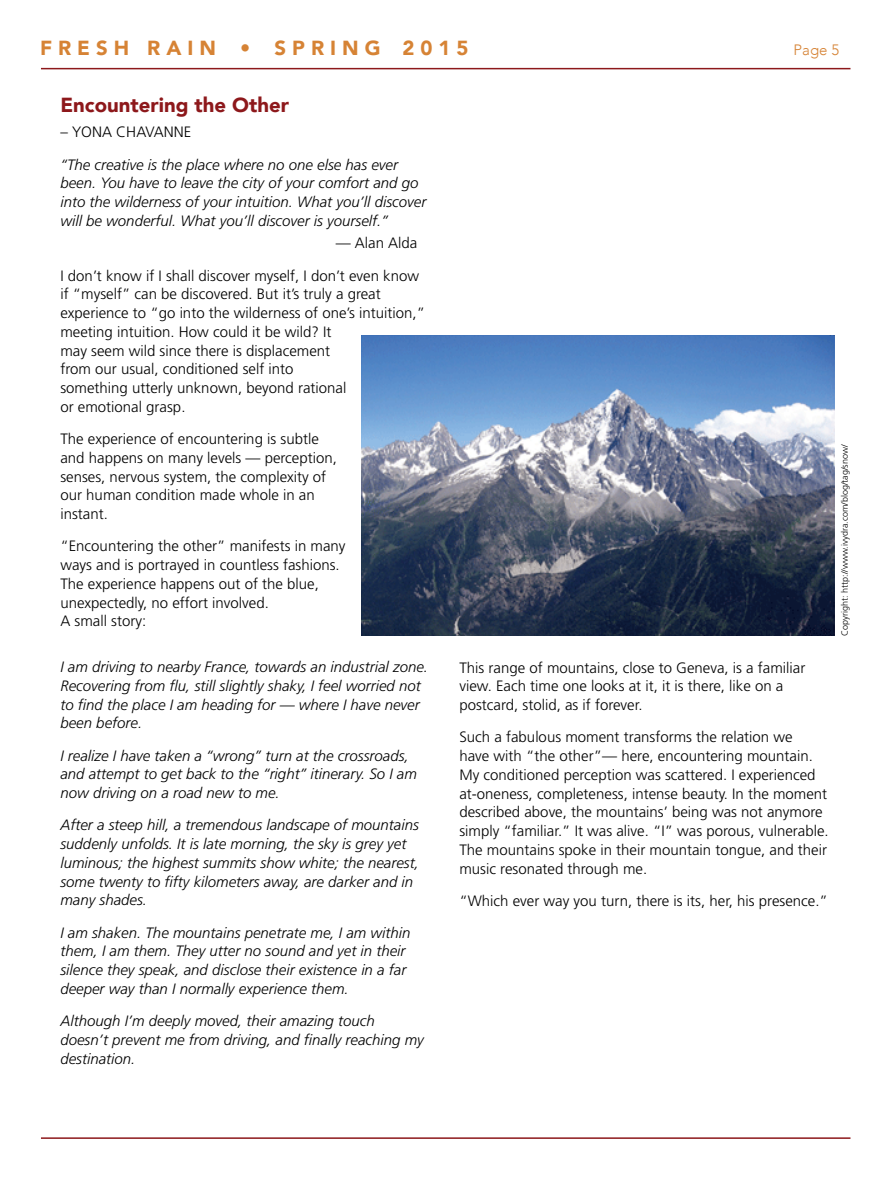
<style>
.page{position:relative;width:891px;height:1188px;background:#fff}
.page>*{position:absolute;margin:0;border:0;box-sizing:border-box;transform-origin:0 0}
.t1{font:900 20.4px "Avenir";color:#d68335}
.t2{font:900 20.4px "Avenir";color:#8d181b}
.t3{font:300 15px/18.8px "Frutiger";color:#000}
.t4{font:italic 300 15px/18.8px "Frutiger";color:#000}
.t5{font:300 15px "Avenir";color:#d68335}
.t6{font:300 9px "Frutiger";color:#000}
</style>
<div class="page">
<hr style="left:41px;top:68px;width:809px;height:1px;background:#8d181b">
<hr style="left:41px;top:1137px;width:809px;height:2px;background:#8d181b">
<img style="left:362px;top:336px;width:472px;height:300px">
<h1 class="t1" style="left:40px;top:30px;width:430px">F R E S H R A I N • S P R I N G 2 0 1 5</h1>
<p class="t5" style="left:794px;top:41px;width:47px">Page 5</p>
<h1 class="t2" style="left:60px;top:87px;width:230px">Encountering the Other</h1>
<p class="t3" style="left:60px;top:123px;width:132px">– YONA CHAVANNE</p>
<p class="t4" style="left:60px;top:155px;width:367px">“The creative is the place where no one else has ever been. You have to leave the city of your comfort and go into the wilderness of your intuition. What you’ll discover will be wonderful. What you’ll discover is yourself.”</p>
<p class="t3" style="left:60px;top:227px;width:360px;line-height:32.2px;text-align:right">— Alan Alda<br>I don’t know if I shall discover myself, I don’t even know</p>
<p class="t3" style="left:60px;top:285px;width:366px">if “myself” can be discovered. But it’s truly a great experience to “go into the wilderness of one’s intuition,” meeting intuition. How could it be wild? It<br>may seem wild since there is displacement<br>from our usual, conditioned self into<br>something utterly unknown, beyond rational<br>or emotional grasp.</p>
<p class="t3" style="left:60px;top:429px;width:278px">The experience of encountering is subtle and happens on many levels — perception, senses, nervous system, the complexity of our human condition made whole in an instant.</p>
<p class="t3" style="left:60px;top:537px;width:287px">“Encountering the other” manifests in many ways and is portrayed in countless fashions.<br>The experience happens out of the blue, unexpectedly, no effort involved.<br>A small story:</p>
<p class="t4" style="left:60px;top:657px;width:369px">I am driving to nearby France, towards an industrial zone.<br>Recovering from flu, still slightly shaky, I feel worried not to find the place I am heading for — where I have never been before.</p>
<p class="t4" style="left:60px;top:746px;width:358px">I realize I have taken a “wrong” turn at the crossroads, and attempt to get back to the “right” itinerary. So I am now driving on a road new to me.</p>
<p class="t4" style="left:60px;top:816px;width:360px">After a steep hill, a tremendous landscape of mountains suddenly unfolds. It is late morning, the sky is grey yet luminous; the highest summits show white; the nearest, some twenty to fifty kilometers away, are darker and in many shades.</p>
<p class="t4" style="left:60px;top:923px;width:352px">I am shaken. The mountains penetrate me, I am within them, I am them. They utter no sound and yet in their silence they speak, and disclose their existence in a far deeper way than I normally experience them.</p>
<p class="t4" style="left:60px;top:1011px;width:365px">Although I’m deeply moved, their amazing touch doesn’t prevent me from driving, and finally reaching my destination.</p>
<p class="t6" style="left:840px;top:636px;width:193px;rotate:-90deg">Copyright: http://www.ivydra.com/blog/tag/snow/</p>
<p class="t3" style="left:459px;top:658px;width:347px">This range of mountains, close to Geneva, is a familiar view. Each time one looks at it, it is there, like on a postcard, stolid, as if forever.</p>
<p class="t3" style="left:459px;top:728px;width:371px">Such a fabulous moment transforms the relation we<br>have with “the other”— here, encountering mountain.<br>My conditioned perception was scattered. I experienced at-oneness, completeness, intense beauty. In the moment described above, the mountains’ being was not anymore simply “familiar.” It was alive. “I” was porous, vulnerable.<br>The mountains spoke in their mountain tongue, and their music resonated through me.</p>
<p class="t3" style="left:459px;top:891px;width:370px">“Which ever way you turn, there is its, her, his presence.”</p>
</div>
